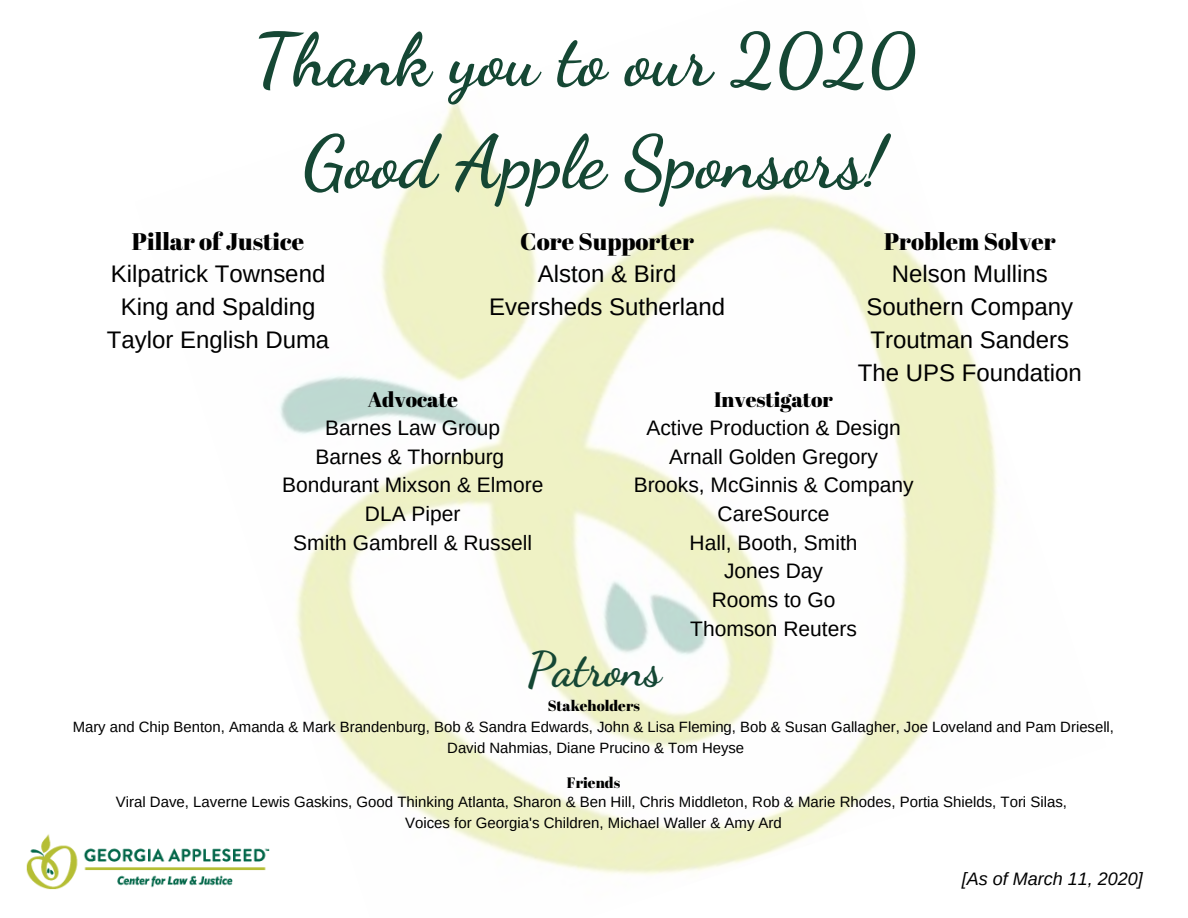
<style>
.page{position:relative;width:1188px;height:918px;background:#fff}
.page>*{position:absolute;margin:0;border:0;box-sizing:border-box;transform-origin:0 0}
.t1{font:700 73.5px/102.3px "Dancing Script";color:#154734;text-align:center}
.t2{font:700 47.25px "Dancing Script";color:#154734}
.t3{font:24px/32.8px "Arimo";color:#000;text-align:center}
.t4{font:24px "Abril Fatface";color:#000}
.t5{font:21px/28.7px "Arimo";color:#000;text-align:center}
.t6{font:21px "Abril Fatface";color:#000}
.t7{font:italic 18px "Arimo";color:#000}
.t8{font:15px/20.2px "Arimo";color:#000;text-align:center}
.t9{font:15px "Abril Fatface";color:#000}
.t10{font:14.85px/20.5px "Arimo";color:#000;text-align:center}
.t11{font:14.85px "Abril Fatface";color:#000}
</style>
<div class="page">
<img style="left:279px;top:97px;width:719px;height:778px">
<img style="left:26px;top:834px;width:244px;height:56px">
<h1 class="t1" style="left:253px;top:9px;width:664px">Thank you to our 2020<br>Good Apple Sponsors!</h1>
<p class="t4" style="left:520px;top:225px;width:175px">Core Supporter</p>
<p class="t3" style="left:489px;top:257px;width:237px">Alston &amp; Bird<br>Eversheds Sutherland</p>
<p class="t4" style="left:132px;top:225px;width:174px">Pillar of Justice</p>
<p class="t3" style="left:107px;top:257px;width:224px">Kilpatrick Townsend<br>King and Spalding<br>Taylor English Duma</p>
<p class="t4" style="left:884px;top:225px;width:173px">Problem Solver</p>
<p class="t3" style="left:858px;top:257px;width:225px">Nelson Mullins<br>Southern Company<br>Troutman Sanders<br>The UPS Foundation</p>
<p class="t6" style="left:368px;top:385px;width:92px">Advocate</p>
<p class="t5" style="left:282px;top:413px;width:263px">Barnes Law Group<br>Barnes &amp; Thornburg<br>Bondurant Mixson &amp; Elmore<br>DLA Piper<br>Smith Gambrell &amp; Russell</p>
<p class="t6" style="left:714px;top:385px;width:120px">Investigator</p>
<p class="t5" style="left:634px;top:413px;width:281px">Active Production &amp; Design<br>Arnall Golden Gregory<br>Brooks, McGinnis &amp; Company<br>CareSource<br>Hall, Booth, Smith<br>Jones Day<br>Rooms to Go<br>Thomson Reuters</p>
<h2 class="t2" style="left:527px;top:641px;width:136px">Patrons</h2>
<p class="t11" style="left:548px;top:696px;width:94px">Stakeholders</p>
<p class="t10" style="left:73px;top:717px;width:1043px">Mary and Chip Benton, Amanda &amp; Mark Brandenburg, Bob &amp; Sandra Edwards, John &amp; Lisa Fleming, Bob &amp; Susan Gallagher, Joe Loveland and Pam Driesell,<br>David Nahmias, Diane Prucino &amp; Tom Heyse</p>
<p class="t9" style="left:567px;top:772px;width:55px">Friends</p>
<p class="t8" style="left:116px;top:792px;width:953px">Viral Dave, Laverne Lewis Gaskins, Good Thinking Atlanta, Sharon &amp; Ben Hill, Chris Middleton, Rob &amp; Marie Rhodes, Portia Shields, Tori Silas,<br>Voices for Georgia's Children, Michael Waller &amp; Amy Ard</p>
<p class="t7" style="left:962px;top:868px;width:182px">[As of March 11, 2020]</p>
</div>
